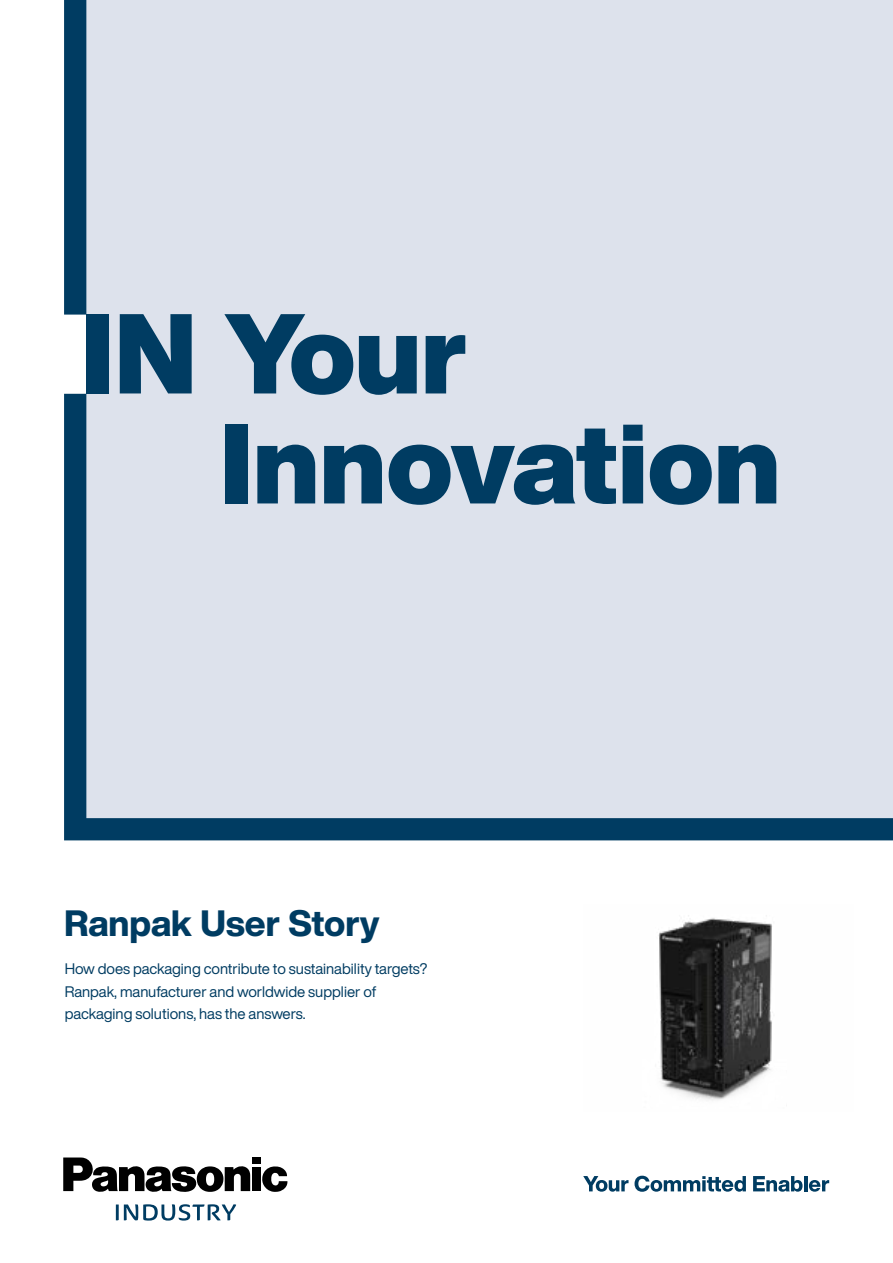
<style>
.page{position:relative;width:893px;height:1263px;background:#fff}
.page>*{position:absolute;margin:0;border:0;box-sizing:border-box;transform-origin:0 0}
.t1{font:900 111.45px "Helvetica Now Display";color:#003c62}
.t2{font:800 36px "Helvetica Now Display";color:#003c62}
.t3{font:15px/22.5px "Helvetica Now Display";color:#003c62}
</style>
<div class="page">
<svg style="left:262px;top:1166px;width:26px;height:26px"></svg>
<div style="left:252px;top:1157px;width:9px;height:7px;background:#000"></div>
<div style="left:252px;top:1167px;width:9px;height:24px;background:#000"></div>
<svg style="left:63px;top:1157px;width:187px;height:35px"></svg>
<svg style="left:116px;top:1204px;width:120px;height:16px"></svg>
<svg style="left:583px;top:1176px;width:45px;height:16px"></svg>
<svg style="left:634px;top:1176px;width:112px;height:16px"></svg>
<svg style="left:753px;top:1176px;width:49px;height:16px"></svg>
<hr style="left:804px;top:1176px;width:3px;height:15px;background:#003c62">
<svg style="left:809px;top:1180px;width:20px;height:12px"></svg>
<div style="left:64px;top:0;width:829px;height:840px;background:#dde2ec"></div>
<img style="left:658px;top:915px;width:114px;height:186px">
<p class="t1" style="left:81px;top:278px;width:388px">IN Your</p>
<p class="t1" style="left:219px;top:388px;width:563px">Innovation</p>
<p class="t2" style="left:64px;top:898px;width:317px">Ranpak User Story</p>
<p class="t3" style="left:65px;top:957px;width:364px">How does packaging contribute to sustainability targets?<br>Ranpak, manufacturer and worldwide supplier of packaging solutions, has the answers.</p>
</div>
